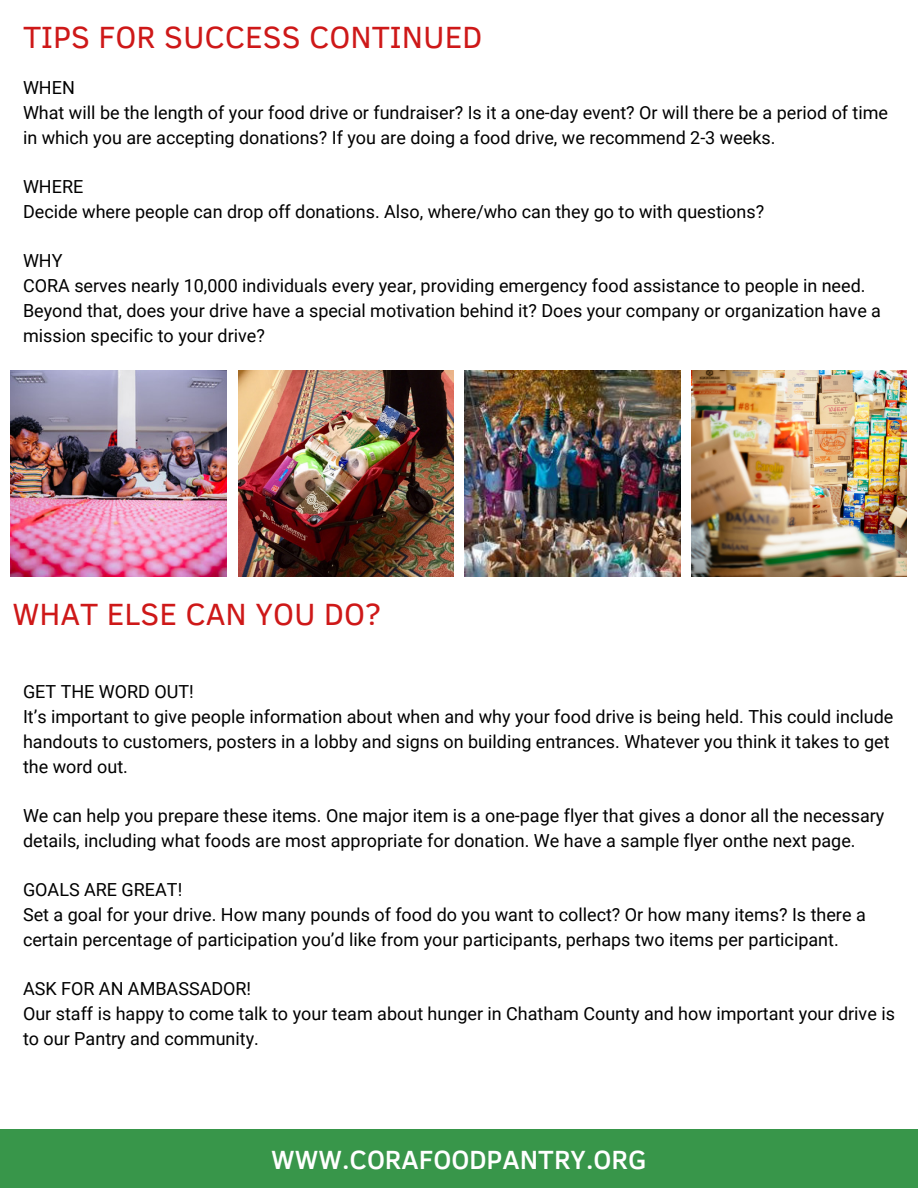
<style>
.page{position:relative;width:918px;height:1188px;background:#fff}
.page>*{position:absolute;margin:0;border:0;box-sizing:border-box;transform-origin:0 0}
.t1{font:31.5px "Clear Sans";color:#ce1818}
.t2{font:500 27px "Clear Sans";color:#fff}
.t3{font:18px/24.8px "Roboto";color:#000}
</style>
<div class="page">
<div style="left:0;top:1130px;width:917px;height:58px;background:#38964a"></div>
<img style="left:11px;top:370px;width:216px;height:206px">
<img style="left:238px;top:370px;width:215px;height:206px">
<img style="left:464px;top:370px;width:216px;height:206px">
<img style="left:692px;top:370px;width:214px;height:206px">
<h1 class="t1" style="left:23px;top:14px;width:461px">TIPS FOR SUCCESS CONTINUED</h1>
<p class="t3" style="left:23px;top:76px;width:867px">WHEN<br>What will be the length of your food drive or fundraiser? Is it a one-day event? Or will there be a period of time in which you are accepting donations? If you are doing a food drive, we recommend 2-3 weeks.</p>
<p class="t3" style="left:23px;top:175px;width:743px">WHERE<br>Decide where people can drop off donations. Also, where/who can they go to with questions?</p>
<p class="t3" style="left:23px;top:249px;width:860px">WHY<br>CORA serves nearly 10,000 individuals every year, providing emergency food assistance to people in need.<br>Beyond that, does your drive have a special motivation behind it? Does your company or organization have a mission specific to your drive?</p>
<h1 class="t1" style="left:12px;top:591px;width:370px">WHAT ELSE CAN YOU DO?</h1>
<p class="t3" style="left:23px;top:680px;width:872px">GET THE WORD OUT!<br>It’s important to give people information about when and why your food drive is being held. This could include handouts to customers, posters in a lobby and signs on building entrances. Whatever you think it takes to get the word out.</p>
<p class="t3" style="left:23px;top:804px;width:863px">We can help you prepare these items. One major item is a one-page flyer that gives a donor all the necessary details, including what foods are most appropriate for donation. We have a sample flyer onthe next page.</p>
<p class="t3" style="left:23px;top:878px;width:844px">GOALS ARE GREAT!<br>Set a goal for your drive. How many pounds of food do you want to collect? Or how many items? Is there a certain percentage of participation you’d like from your participants, perhaps two items per participant.</p>
<p class="t3" style="left:23px;top:977px;width:873px">ASK FOR AN AMBASSADOR!<br>Our staff is happy to come talk to your team about hunger in Chatham County and how important your drive is to our Pantry and community.</p>
<h2 class="t2" style="left:271px;top:1140px;width:377px">WWW.CORAFOODPANTRY.ORG</h2>
</div>
